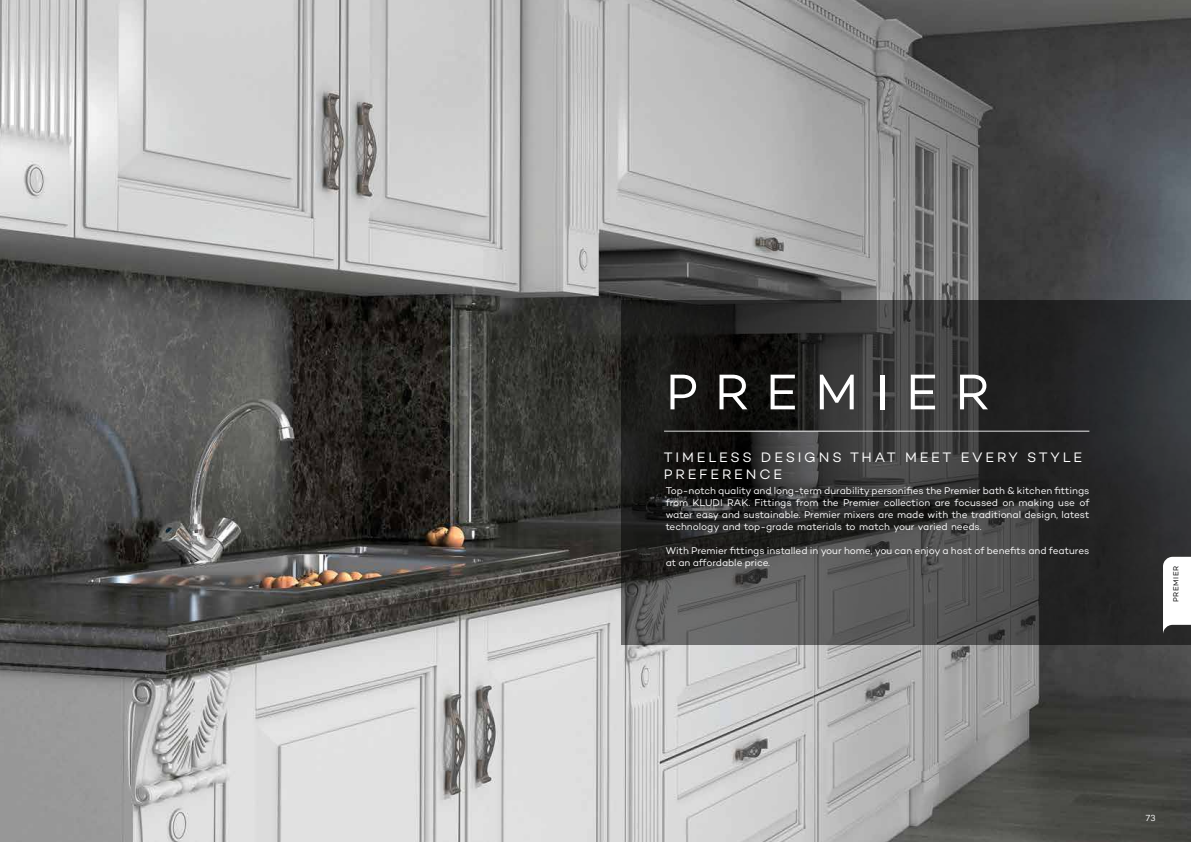
<style>
.page{position:relative;width:1191px;height:842px;background:#fff}
.page>*{position:absolute;margin:0;border:0;box-sizing:border-box;transform-origin:0 0}
.t1{font:51px "Campton";letter-spacing:.335em;color:#fff}
.t2{font:14px/16.8px "Campton";letter-spacing:.2em;color:#fff}
.t3{font:10px/12px "Campton";letter-spacing:-.005em;color:#fff;text-align:justify}
.t4{font:9px "Campton";color:#fff}
.t5{font:7.5px "Campton";letter-spacing:.09em;color:#000}
</style>
<div class="page">
<img style="left:0;top:0;width:1191px;height:842px">
<svg style="left:621px;top:300px;width:570px;height:345px;background:#323232"></svg>
<hr style="left:664px;top:431px;width:425px;height:1px;background:#fff">
<svg style="left:1163px;top:557px;width:28px;height:77px"></svg>
<h1 class="t1" style="left:666px;top:360px;width:325px">PREMIER</h1>
<h2 class="t2" style="left:664px;top:449px;width:420px">TIMELESS DESIGNS THAT MEET EVERY STYLE<br>PREFERENCE</h2>
<p class="t3" style="left:665px;top:484px;width:425px">Top-notch quality and long-term durability personifies the Premier bath &amp; kitchen fittings from KLUDI RAK. Fittings from the Premier collection are focussed on making use of water easy and sustainable. Premier mixers are made with the traditional design, latest technology and top-grade materials to match your varied needs.</p>
<p class="t3" style="left:665px;top:544px;width:425px">With Premier fittings installed in your home, you can enjoy a host of benefits and features at an affordable price.</p>
<p class="t5" style="left:1171px;top:602px;width:38px;rotate:-90deg">PREMIER</p>
<p class="t4" style="left:1146px;top:812px;width:11px">73</p>
</div>
